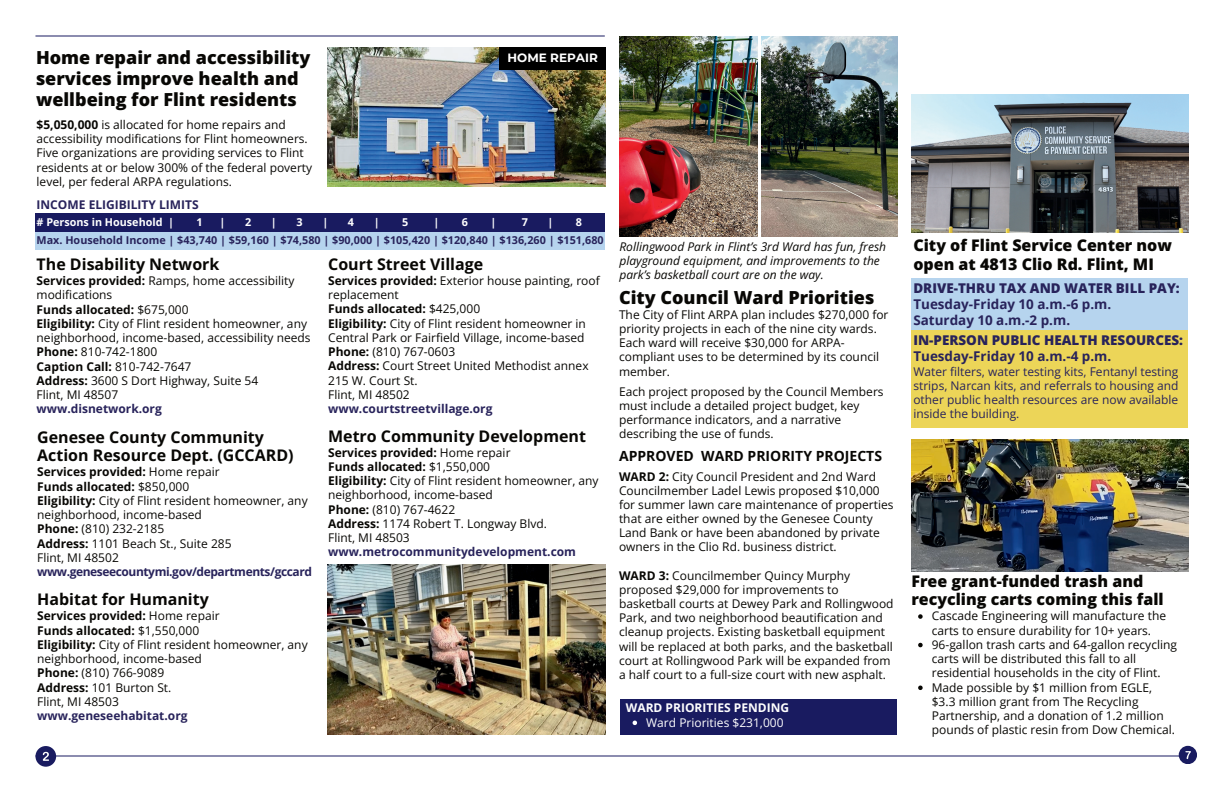
<style>
.page{position:relative;width:1224px;height:792px;background:#fff}
.page>*{position:absolute;margin:0;border:0;box-sizing:border-box;transform-origin:0 0}
.t1{font:800 18px/21px "Open Sans";color:#080704}
.t2{font:700 16px/18.8px "Open Sans";color:#080704}
.t3{font:800 16px/18.8px "Open Sans";color:#080704}
.t4{font:700 14px "Open Sans";color:#080704}
.t5{font:700 13.4px/15.9px "Open Sans";color:#28235b}
.t6{font:800 13.4px "Open Sans";color:#28235b}
.t7{font:12px/14.2px "Open Sans";color:#080704}
.t8{font:12px/14.2px "Open Sans";color:#28235b;text-align:justify}
.t9{font:700 12px "Open Sans";color:#28235b}
.t10{font:italic 12px/14.2px "Open Sans";color:#080704}
.t11{font:700 12px "Open Sans";letter-spacing:-.035em;color:#28235b}
.t12{font:12px "Open Sans";color:#fff}
.t13{font:700 12px "Open Sans";color:#fff}
.t14{font:700 12px "Montserrat";color:#fff}
.t15{font:700 10.8px "Open Sans";color:#28235b}
.t16{font:700 10.8px "Open Sans";color:#fff}
.s1{font-weight:700}
</style>
<div class="page">
<hr style="left:35px;top:36px;width:570px;height:1px;background:#191b60">
<hr style="left:35px;top:756px;width:1153px;height:1px;background:#191b60">
<div style="left:35px;top:746px;width:21px;height:21px;background:#191b60;border-radius:50%"></div>
<svg style="left:43px;top:752px;width:6px;height:9px"></svg>
<div style="left:1179px;top:746px;width:18px;height:18px;background:#191b60;border-radius:50%"></div>
<svg style="left:1185px;top:751px;width:6px;height:8px"></svg>
<img style="left:911px;top:94px;width:278px;height:139px">
<img style="left:619px;top:37px;width:138px;height:199px">
<img style="left:328px;top:48px;width:277px;height:139px">
<div style="left:912px;top:278px;width:276px;height:56px;background:#b6d4ee"></div>
<div style="left:911px;top:330px;width:277px;height:98px;background:#ecd558"></div>
<img style="left:328px;top:565px;width:277px;height:170px">
<svg style="left:918px;top:614px;width:5px;height:5px"></svg>
<svg style="left:918px;top:643px;width:5px;height:4px"></svg>
<svg style="left:918px;top:686px;width:5px;height:4px"></svg>
<div style="left:499px;top:47px;width:107px;height:22px;background:#000"></div>
<div style="left:35px;top:221px;width:570px;height:29px;background:#b6d4ee"></div>
<div style="left:35px;top:214px;width:570px;height:18px;background:#191b60"></div>
<img style="left:911px;top:439px;width:277px;height:133px">
<div style="left:620px;top:699px;width:276px;height:36px;background:#191b60"></div>
<svg style="left:633px;top:721px;width:4px;height:4px"></svg>
<img style="left:761px;top:37px;width:136px;height:199px">
<h1 class="t1" style="left:36px;top:47px;width:276px">Home repair and accessibility</h1>
<p class="t14" style="left:508px;top:49px;width:92px">HOME REPAIR</p>
<h1 class="t1" style="left:36px;top:68px;width:264px">services improve health and wellbeing for Flint residents</h1>
<p class="t7" style="left:37px;top:117px;width:277px"><span class="s1">$5,050,000</span> is allocated for home repairs and accessibility modifications for Flint homeowners.<br>Five organizations are providing services to Flint residents at or below 300% of the federal poverty level, per federal ARPA regulations.</p>
<p class="t9" style="left:37px;top:197px;width:164px">INCOME ELIGIBILITY LIMITS</p>
<p class="t16" style="left:37px;top:215px;width:139px"># Persons in Household |</p>
<p class="t16" style="left:197px;top:215px;width:8px">1</p>
<p class="t16" style="left:220px;top:215px;width:7px">|</p>
<p class="t16" style="left:245px;top:215px;width:8px">2</p>
<p class="t16" style="left:271px;top:215px;width:7px">|</p>
<p class="t16" style="left:297px;top:215px;width:8px">3</p>
<p class="t16" style="left:322px;top:215px;width:7px">|</p>
<p class="t16" style="left:348px;top:215px;width:8px">4</p>
<p class="t16" style="left:374px;top:215px;width:7px">|</p>
<p class="t16" style="left:402px;top:215px;width:8px">5</p>
<p class="t16" style="left:434px;top:215px;width:7px">|</p>
<p class="t16" style="left:462px;top:215px;width:8px">6</p>
<p class="t16" style="left:491px;top:215px;width:7px">|</p>
<p class="t16" style="left:522px;top:215px;width:8px">7</p>
<p class="t16" style="left:548px;top:215px;width:7px">|</p>
<p class="t16" style="left:576px;top:215px;width:8px">8</p>
<p class="t15" style="left:37px;top:232px;width:569px">Max. Household Income | $43,740 | $59,160 | $74,580 | $90,000 | $105,420 | $120,840 | $136,260 | $151,680</p>
<h2 class="t2" style="left:37px;top:255px;width:184px">The Disability Network</h2>
<p class="t7" style="left:37px;top:273px;width:276px"><span class="s1">Services provided:</span> Ramps, home accessibility modifications<br><span class="s1">Funds allocated:</span> $675,000<br><span class="s1">Eligibility:</span> City of Flint resident homeowner, any neighborhood, income-based, accessibility needs<br><span class="s1">Phone:</span> 810-742-1800<br><span class="s1">Caption Call:</span> 810-742-7647<br><span class="s1">Address:</span> 3600 S Dort Highway, Suite 54<br>Flint, MI 48507</p>
<p class="t9" style="left:37px;top:401px;width:127px">www.disnetwork.org</p>
<h2 class="t2" style="left:37px;top:427px;width:258px">Genesee County Community<br>Action Resource Dept. (GCCARD)</h2>
<p class="t7" style="left:37px;top:465px;width:272px"><span class="s1">Services provided:</span> Home repair<br><span class="s1">Funds allocated:</span> $850,000<br><span class="s1">Eligibility:</span> City of Flint resident homeowner, any neighborhood, income-based<br><span class="s1">Phone:</span> (810) 232-2185<br><span class="s1">Address:</span> 1101 Beach St., Suite 285<br>Flint, MI 48502</p>
<p class="t11" style="left:37px;top:563px;width:276px">www.genes eecountymi.gov/departments/gccard</p>
<h2 class="t2" style="left:37px;top:590px;width:173px">Habitat for Humanity</h2>
<p class="t7" style="left:37px;top:609px;width:272px"><span class="s1">Services provided:</span> Home repair<br><span class="s1">Funds allocated:</span> $1,550,000<br><span class="s1">Eligibility:</span> City of Flint resident homeowner, any neighborhood, income-based<br><span class="s1">Phone:</span> (810) 766-9089<br><span class="s1">Address:</span> 101 Burton St.<br>Flint, MI 48503</p>
<p class="t9" style="left:37px;top:707px;width:152px">www.g eneseehabitat.org</p>
<h2 class="t2" style="left:328px;top:254px;width:157px">Court Street Village</h2>
<p class="t7" style="left:328px;top:273px;width:273px"><span class="s1">Services provided:</span> Exterior house painting, roof replacement<br><span class="s1">Funds allocated:</span> $425,000<br><span class="s1">Eligibility:</span> City of Flint resident homeowner in<br>Central Park or Fairfield Village, income-based<br><span class="s1">Phone:</span> (810) 767-0603<br><span class="s1">Address:</span> Court Street United Methodist annex<br>215 W. Court St.<br>Flint, MI 48502</p>
<p class="t9" style="left:328px;top:400px;width:166px">ww w.courtstreetvillage.org</p>
<h2 class="t2" style="left:328px;top:426px;width:259px">Metro Community Development</h2>
<p class="t7" style="left:328px;top:445px;width:272px"><span class="s1">Services provided:</span> Home repair<br><span class="s1">Funds allocated:</span> $1,550,000<br><span class="s1">Eligibility:</span> City of Flint resident homeowner, any neighborhood, income-based<br><span class="s1">Phone:</span> (810) 767-4622<br><span class="s1">Address:</span> 1174 Robert T. Longway Blvd.<br>Flint, MI 48503</p>
<p class="t9" style="left:328px;top:544px;width:249px">www.metrocommunitydevelopment.com</p>
<h2 class="t3" style="left:913px;top:236px;width:260px">City of Flint Service Center now open at 4813 Clio Rd. Flint, MI</h2>
<p class="t6" style="left:913px;top:278px;width:268px">DRIVE-THRU TAX AND WATER BILL PAY:</p>
<p class="t5" style="left:913px;top:296px;width:199px">Tuesday-Friday 10 a.m.-6 p.m.<br>Saturday 10 a.m.-2 p.m.</p>
<p class="t6" style="left:913px;top:331px;width:271px">IN-PERSON PUBLIC HEALTH RESOURCES:</p>
<p class="t5" style="left:913px;top:347px;width:199px">Tuesday-Friday 10 a.m.-4 p.m.</p>
<p class="t8" style="left:913px;top:364px;width:267px">Water filters, water testing kits, Fentanyl testing strips, Narcan kits, and referrals to housing and other public health resources are now available inside the building.</p>
<p class="t10" style="left:619px;top:239px;width:268px">Rollingwood Park in Flint’s 3rd Ward has fun, fresh playground equipment, and improvements to the park’s basketball court are on the way.</p>
<h1 class="t1" style="left:619px;top:286px;width:257px">City Council Ward Priorities</h1>
<p class="t7" style="left:619px;top:307px;width:271px">The City of Flint ARPA plan includes $270,000 for priority projects in each of the nine city wards.<br>Each ward will receive $30,000 for ARPA&shy;compliant uses to be determined by its council member.</p>
<p class="t7" style="left:619px;top:384px;width:266px">Each project proposed by the Council Members must include a detailed project budget, key performance indicators, and a narrative describing the use of funds.</p>
<p class="t4" style="left:619px;top:446px;width:265px">APPROVED WARD PRIORITY PROJECTS</p>
<p class="t7" style="left:619px;top:469px;width:276px"><span class="s1">WARD 2:</span> City Council President and 2nd Ward Councilmember Ladel Lewis proposed $10,000 for summer lawn care maintenance of properties that are either owned by the Genesee County Land Bank or have been abandoned by private owners in the Clio Rd. business district.</p>
<p class="t7" style="left:619px;top:568px;width:276px"><span class="s1">WARD 3:</span> Councilmember Quincy Murphy proposed $29,000 for improvements to basketball courts at Dewey Park and Rollingwood Park, and two neighborhood beautification and cleanup projects. Existing basketball equipment will be replaced at both parks, and the basketball court at Rollingwood Park will be expanded from a half court to a full-size court with new asphalt.</p>
<h2 class="t3" style="left:911px;top:571px;width:254px">Free grant-funded trash and recycling carts coming this fall</h2>
<p class="t7" style="left:932px;top:609px;width:247px">Cascade Engineering will manufacture the carts to ensure durability for 10+ years.<br>96-gallon trash carts and 64-gallon recycling carts will be distributed this fall to all residential households in the city of Flint.<br>Made possible by $1 million from EGLE, $3.3 million grant from The Recycling Partnership, and a donation of 1.2 million pounds of plastic resin from Dow Chemical.</p>
<p class="t13" style="left:626px;top:700px;width:165px">WARD PRIORITIES PENDING</p>
<p class="t12" style="left:646px;top:714px;width:139px">Ward Priorities $231,000</p>
</div>
